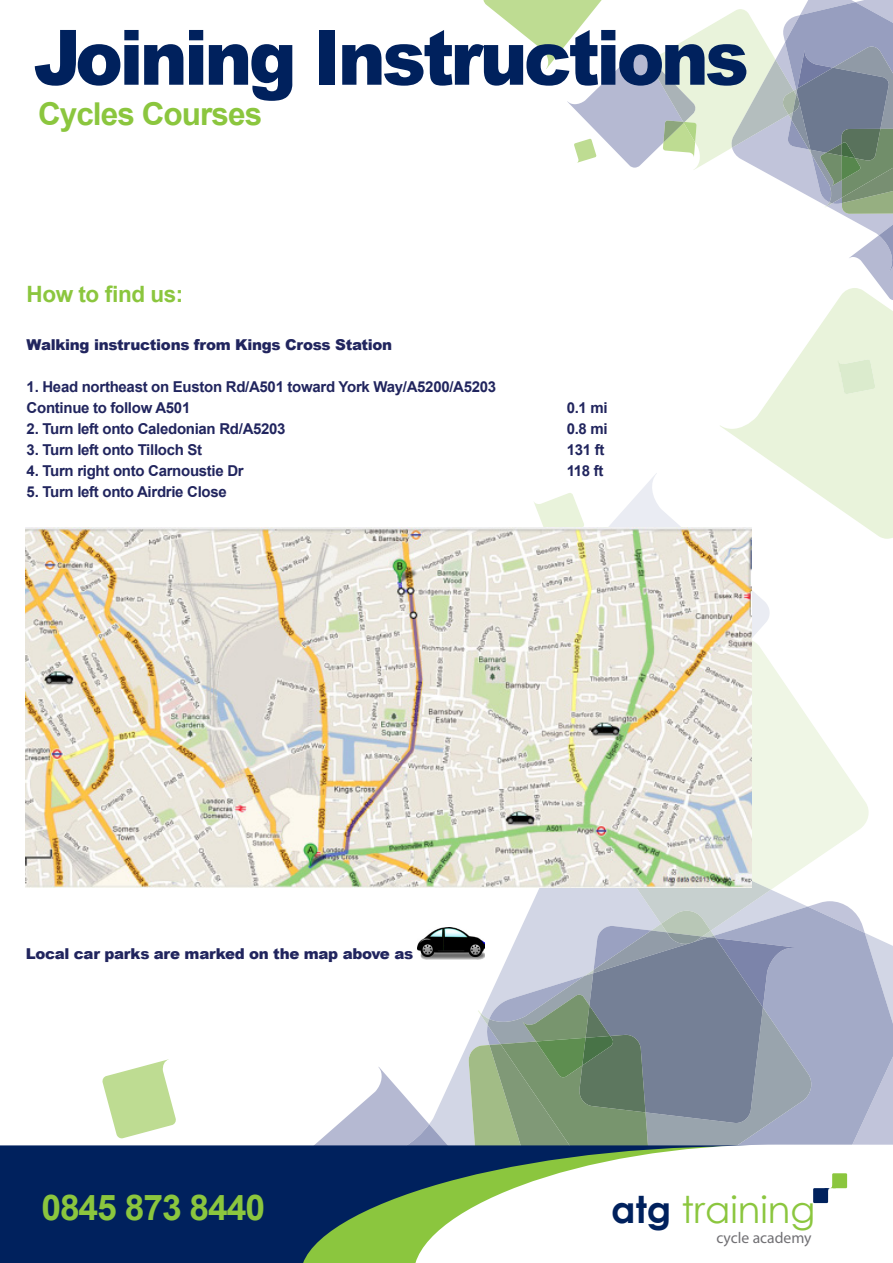
<style>
.page{position:relative;width:893px;height:1263px;background:#fff}
.page>*{position:absolute;margin:0;border:0;box-sizing:border-box;transform-origin:0 0}
.t1{font:900 76.5px "Arial";letter-spacing:-.05em;color:#00215d;scale:.94 1}
.t2{font:37.05px "Century Gothic";color:#8bc63e}
.t3{font:700 35.4px "Arial";letter-spacing:-.03em;color:#8bc63e}
.t4{font:700 31.5px "Arial";letter-spacing:-.03em;color:#8bc63e}
.t5{font:700 22.5px "Arial";letter-spacing:-.02em;color:#8bc63e}
.t6{font:15.6px "Myriad";color:#717074}
.t7{font:700 15px "Arial";letter-spacing:-.02em;color:#21255e}
.t8{font:900 15px "Arial";letter-spacing:-.02em;color:#21255e}
.s1{font-weight:700;color:#00215d}
</style>
<div class="page">
<svg style="left:102px;top:1059px;width:74px;height:79px"></svg>
<svg style="left:751px;top:540px;width:19px;height:100px"></svg>
<svg style="left:751px;top:640px;width:118px;height:174px;fill:#eff6e5"></svg>
<svg style="left:483px;top:0;width:410px;height:540px"></svg>
<svg style="left:794px;top:814px;width:75px;height:92px"></svg>
<svg style="left:794px;top:906px;width:99px;height:238px;background:#aeb4ce"></svg>
<svg style="left:794px;top:936px;width:20px;height:208px;background:#a1a9c3"></svg>
<svg style="left:314px;top:812px;width:480px;height:333px"></svg>
<div style="left:0;top:1145px;width:414px;height:118px;background:#00215d"></div>
<svg style="left:301px;top:1146px;width:113px;height:117px;background:#345f51"></svg>
<svg style="left:414px;top:1144px;width:479px;height:119px"></svg>
<div style="left:813px;top:1188px;width:15px;height:15px;background:#00215d"></div>
<div style="left:832px;top:1173px;width:15px;height:15px;background:#8bc63e"></div>
<svg style="left:824px;top:1185px;width:12px;height:6px"></svg>
<img style="left:26px;top:527px;width:725px;height:361px">
<img style="left:418px;top:927px;width:67px;height:32px">
<p class="t1" style="left:34px;top:2px;width:762px">Joining Instructions</p>
<p class="t4" style="left:38px;top:93px;width:226px">Cycles Courses</p>
<p class="t5" style="left:27px;top:279px;width:158px">How to find us:</p>
<p class="t8" style="left:27px;top:334px;width:367px">Walking instructions from Kings Cross Station</p>
<p class="t7" style="left:27px;top:377px;width:471px">1. Head northeast on Euston Rd/A501 toward York Way/A5200/A5203</p>
<p class="t7" style="left:27px;top:398px;width:165px">Continue to follow A501</p>
<p class="t7" style="left:567px;top:398px;width:43px">0.1 mi</p>
<p class="t7" style="left:27px;top:419px;width:260px">2. Turn left onto Caledonian Rd/A5203</p>
<p class="t7" style="left:567px;top:419px;width:43px">0.8 mi</p>
<p class="t7" style="left:27px;top:440px;width:177px">3. Turn left onto Tilloch St</p>
<p class="t7" style="left:567px;top:440px;width:39px">131 ft</p>
<p class="t7" style="left:27px;top:461px;width:219px">4. Turn right onto Carnoustie Dr</p>
<p class="t7" style="left:567px;top:461px;width:38px">118 ft</p>
<p class="t7" style="left:27px;top:482px;width:202px">5. Turn left onto Airdrie Close</p>
<p class="t8" style="left:26px;top:943px;width:389px">Local car parks are marked on the map above as</p>
<p class="t3" style="left:41px;top:1184px;width:225px">0845 873 8440</p>
<p class="t2" style="left:611px;top:1187px;width:205px"><span class="s1">atg</span> training</p>
<p class="t6" style="left:716px;top:1230px;width:97px">cycle academy</p>
</div>
